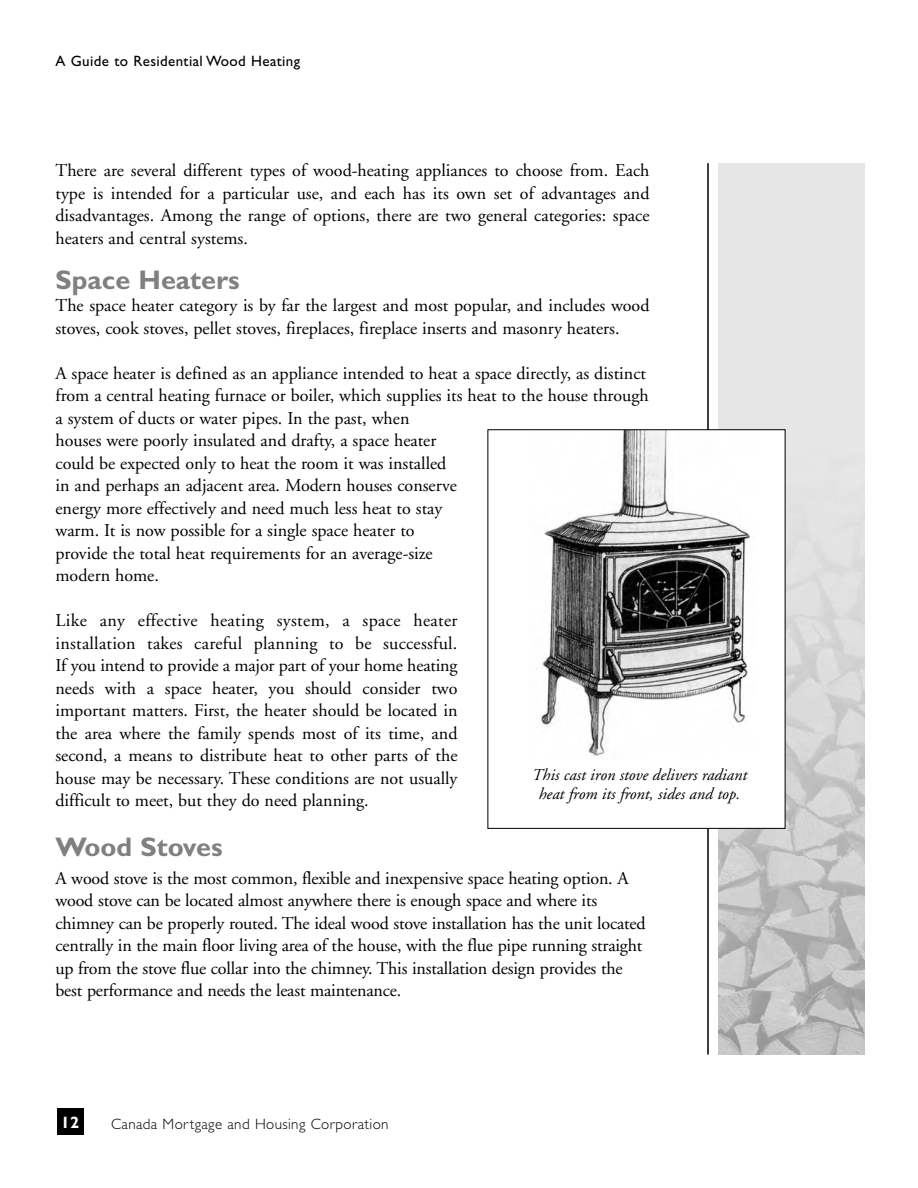
<style>
.page{position:relative;width:918px;height:1188px;background:#fff}
.page>*{position:absolute;margin:0;border:0;box-sizing:border-box;transform-origin:0 0}
.t1{font:700 27px "Gill Sans Std";color:#808080}
.t2{font:18px/22.5px "Adobe Garamond";color:#000}
.t3{font:italic 16.5px/19.8px "Adobe Garamond";color:#000;text-align:center}
.t4{font:700 16.5px "Gill Sans Std";color:#fff}
.t5{font:300 15px "Gill Sans Std";letter-spacing:.025em;color:#000}
.t6{font:15px "Gill Sans Std";letter-spacing:.025em;color:#000}
</style>
<div class="page">
<div style="left:57px;top:1108px;width:27px;height:28px;background:#000"></div>
<hr style="left:708px;top:163px;width:1px;height:892px;background:#000">
<div style="left:718px;top:164px;width:146px;height:890px;background:#e6e6e6"></div>
<img style="left:718px;top:434px;width:146px;height:620px">
<div style="left:488px;top:430px;width:297px;height:398px;background:#fff"></div>
<img style="left:541px;top:431px;width:210px;height:325px">
<div style="left:488px;top:429px;width:297px;height:400px;border:1px solid #000"></div>
<p class="t6" style="left:55px;top:56px;width:246px">A Guide to Residential Wood Heating</p>
<p class="t2" style="left:55px;top:161px;width:596px;text-align:justify">There are several different types of wood-heating appliances to choose from. Each type is intended for a particular use, and each has its own set of advantages and disadvantages. Among the range of options, there are two general categories: space heaters and central systems.</p>
<h1 class="t1" style="left:55px;top:271px;width:186px">Space Heaters</h1>
<p class="t2" style="left:55px;top:296px;width:596px">The space heater category is by far the largest and most popular, and includes wood stoves, cook stoves, pellet stoves, fireplaces, fireplace inserts and masonry heaters.</p>
<p class="t2" style="left:55px;top:364px;width:595px">A space heater is defined as an appliance intended to heat a space directly, as distinct from a central heating furnace or boiler, which supplies its heat to the house through a system of ducts or water pipes. In the past, when<br>houses were poorly insulated and drafty, a space heater<br>could be expected only to heat the room it was installed<br>in and perhaps an adjacent area. Modern houses conserve<br>energy more effectively and need much less heat to stay<br>warm. It is now possible for a single space heater to<br>provide the total heat requirements for an average-size<br>modern home.</p>
<p class="t2" style="left:55px;top:611px;width:404px;text-align:justify">Like any effective heating system, a space heater installation takes careful planning to be successful.<br>If you intend to provide a major part of your home heating needs with a space heater, you should consider two important matters. First, the heater should be located in the area where the family spends most of its time, and second, a means to distribute heat to other parts of the house may be necessary. These conditions are not usually difficult to meet, but they do need planning.</p>
<h1 class="t1" style="left:55px;top:838px;width:169px">Wood Stoves</h1>
<p class="t2" style="left:55px;top:869px;width:592px">A wood stove is the most common, flexible and inexpensive space heating option. A wood stove can be located almost anywhere there is enough space and where its chimney can be properly routed. The ideal wood stove installation has the unit located centrally in the main floor living area of the house, with the flue pipe running straight up from the stove flue collar into the chimney. This installation design provides the best performance and needs the least maintenance.</p>
<p class="t3" style="left:531px;top:766px;width:216px">This cast iron stove delivers radiant heat from its front, sides and top.</p>
<p class="t4" style="left:61px;top:1117px;width:20px">12</p>
<p class="t5" style="left:111px;top:1119px;width:279px">Canada Mortgage and Housing Corporation</p>
</div>
